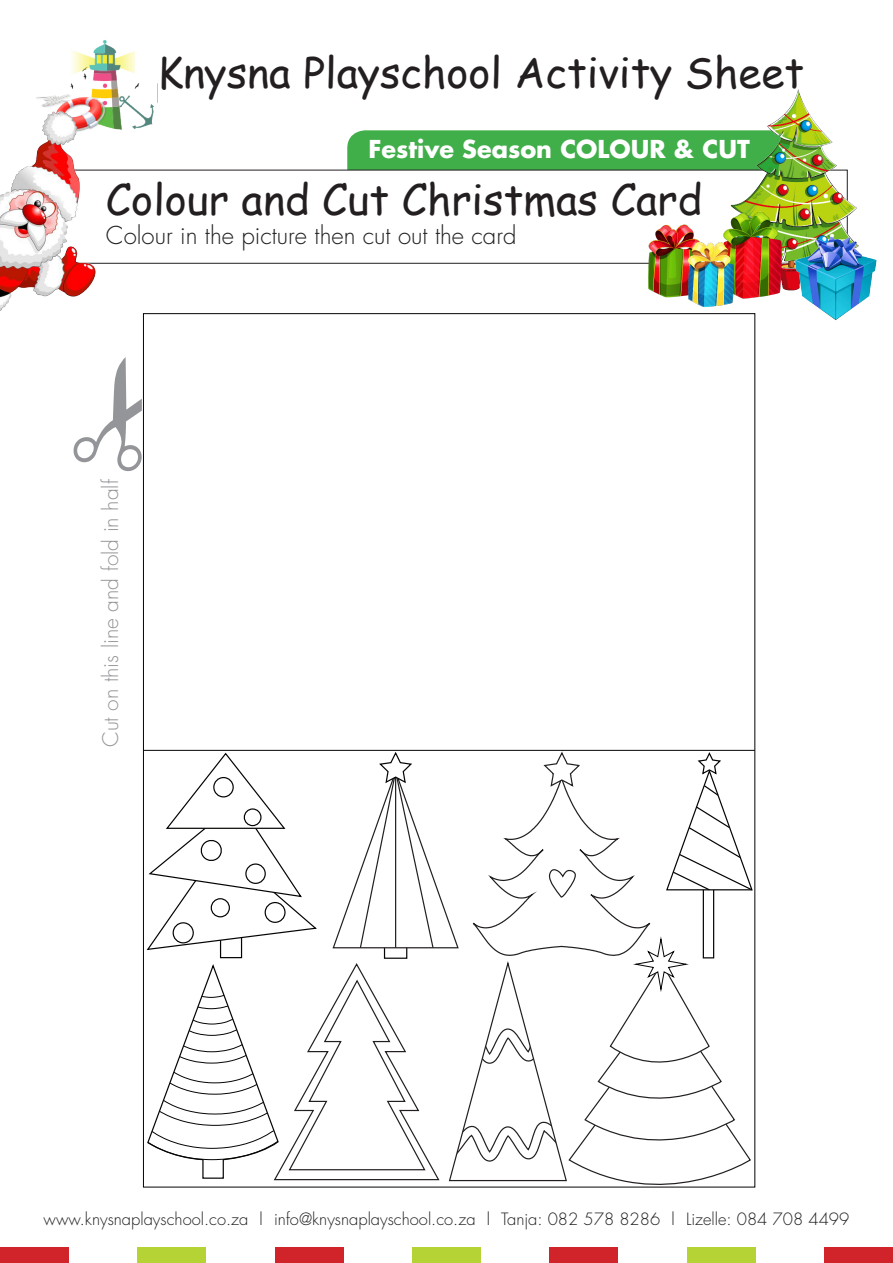
<style>
.page{position:relative;width:893px;height:1263px;background:#fff}
.page>*{position:absolute;margin:0;border:0;box-sizing:border-box;transform-origin:0 0}
.t1{font:42px "Comic Sans MS";color:#231f20}
.t2{font:300 24px "Futura";color:#231f20}
.t3{font:700 24px "Futura";color:#fff}
.t4{font:300 21px "Futura";color:#939598}
.t5{font:300 16.5px "Futura";color:#231f20}
</style>
<div class="page">
<div style="left:347px;top:130px;width:457px;height:61px;background:#40ae49;border-radius:18px"></div>
<img style="left:36px;top:40px;width:118px;height:90px">
<div style="left:135px;top:47px;width:21px;height:31px;background:#fff"></div>
<div style="left:48px;top:170px;width:799px;height:93px;background:#fff"></div>
<div style="left:47px;top:170px;width:801px;height:94px;border:1px solid #231f20"></div>
<hr style="left:143px;top:750px;width:612px;height:1px;background:#040503">
<svg style="left:143px;top:751px;width:611px;height:436px"></svg>
<div style="left:687px;top:1247px;width:69px;height:16px;background:#b5d334"></div>
<div style="left:549px;top:1247px;width:69px;height:16px;background:#d1232a"></div>
<div style="left:412px;top:1247px;width:69px;height:16px;background:#b5d334"></div>
<div style="left:275px;top:1247px;width:68px;height:16px;background:#d1232a"></div>
<div style="left:137px;top:1247px;width:69px;height:16px;background:#b5d334"></div>
<div style="left:824px;top:1247px;width:69px;height:16px;background:#d1232a"></div>
<div style="left:0;top:1247px;width:69px;height:16px;background:#d1232a"></div>
<img style="left:723px;top:89px;width:134px;height:202px">
<img style="left:648px;top:211px;width:134px;height:96px">
<img style="left:788px;top:227px;width:89px;height:93px">
<img style="left:0;top:111px;width:96px;height:200px">
<svg style="left:73px;top:357px;width:69px;height:114px"></svg>
<p class="t1" style="left:157px;top:41px;width:648px">Knysna Playschool Activity Sheet</p>
<p class="t3" style="left:369px;top:133px;width:383px">Festive Season COLOUR &amp; CUT</p>
<p class="t1" style="left:106px;top:169px;width:598px">Colour and Cut Christmas Card</p>
<p class="t2" style="left:106px;top:220px;width:412px">Colour in the picture then cut out the card</p>
<p class="t4" style="left:97px;top:747px;width:269px;rotate:-90deg">Cut on this line and fold in half</p>
<p class="t5" style="left:44px;top:1208px;width:807px">www.knysnaplayschool.co.za | info@knysnaplayschool.co.za | Tanja: 082 578 8286 | Lizelle: 084 708 4499</p>
</div>
